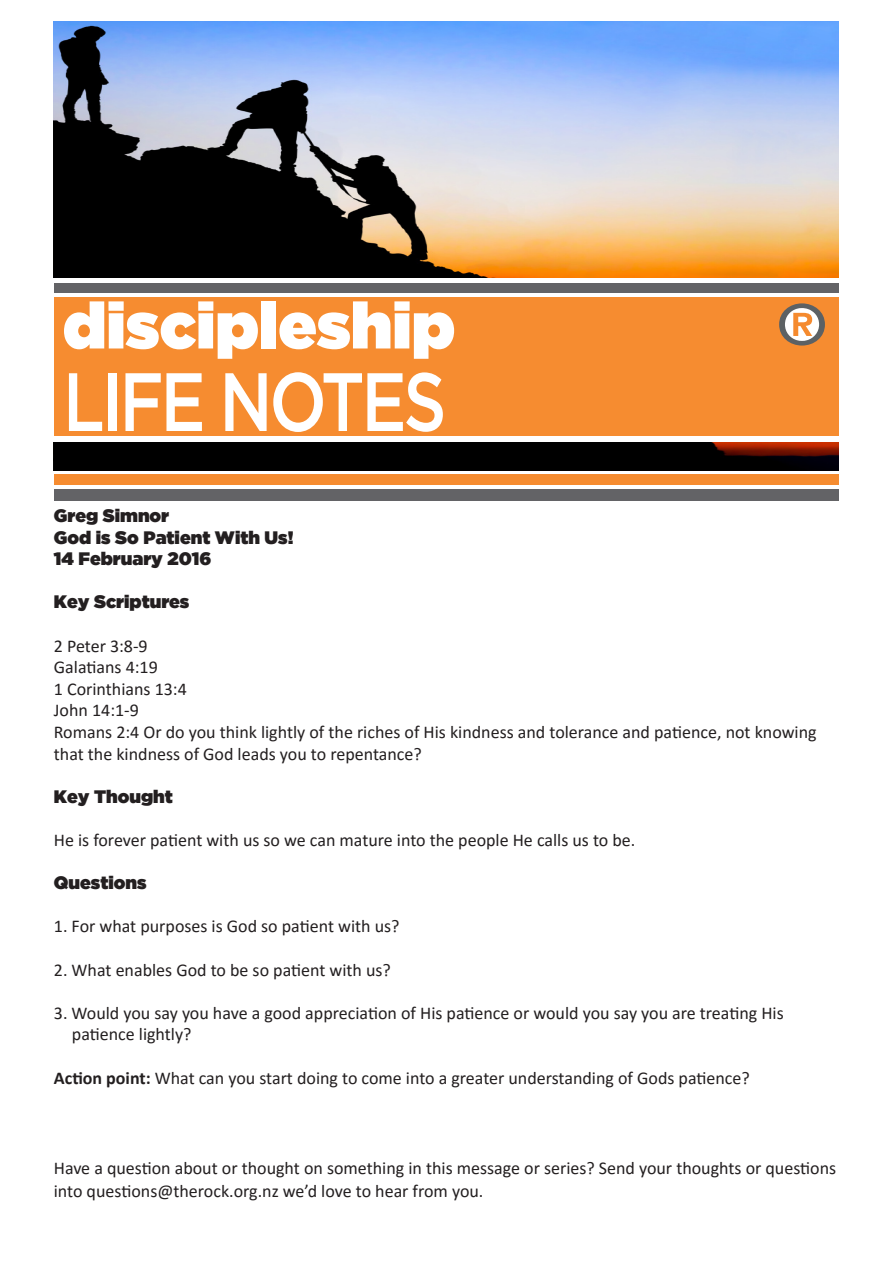
<style>
.page{position:relative;width:893px;height:1263px;background:#fff}
.page>*{position:absolute;margin:0;border:0;box-sizing:border-box;transform-origin:0 0}
.Subhead{font:500 82.5px "Gotham";letter-spacing:-.05em;color:#fff;scale:.82 1}
.t1{font:64.5px "Gotham Ultra";color:#fff}
.t2{font:18px/21.6px "Calibri";color:#231f20}
.t3{font:18px "Gotham Ultra";color:#231f20}
.s1{font-weight:700}
</style>
<div class="page">
<div style="left:54px;top:283px;width:785px;height:10px;background:#636366"></div>
<div style="left:54px;top:298px;width:784px;height:138px;background:#f68c30"></div>
<svg style="left:779px;top:303px;width:46px;height:43px"></svg>
<div style="left:54px;top:489px;width:785px;height:11px;background:#636366"></div>
<img style="left:54px;top:21px;width:785px;height:257px">
<img style="left:54px;top:442px;width:785px;height:29px">
<div style="left:54px;top:475px;width:785px;height:10px;background:#f68c30"></div>
<p class="t1" style="left:63px;top:288px;width:394px">discipleship</p>
<p class="Subhead" style="left:63px;top:355px;width:469px">LIFE NOTES</p>
<p class="t3" style="left:54px;top:505px;width:117px">Greg Simnor</p>
<p class="t3" style="left:54px;top:527px;width:241px">God is So Patient With Us!</p>
<p class="t3" style="left:54px;top:548px;width:159px">14 February 2016</p>
<p class="t3" style="left:54px;top:592px;width:137px">Key Scriptures</p>
<p class="t2" style="left:54px;top:634px;width:95px">2 Peter 3:8-9</p>
<p class="t2" style="left:54px;top:656px;width:105px">Galatians 4:19</p>
<p class="t2" style="left:54px;top:677px;width:134px">1 Corinthians 13:4</p>
<p class="t2" style="left:54px;top:699px;width:87px">John 14:1-9</p>
<p class="t2" style="left:54px;top:721px;width:764px">Romans 2:4 Or do you think lightly of the riches of His kindness and tolerance and patience, not knowing that the kindness of God leads you to repentance?</p>
<p class="t3" style="left:54px;top:786px;width:120px">Key Thought</p>
<p class="t2" style="left:54px;top:829px;width:583px">He is forever patient with us so we can mature into the people He calls us to be.</p>
<p class="t3" style="left:54px;top:872px;width:94px">Questions</p>
<p class="t2" style="left:54px;top:915px;width:347px">1. For what purposes is God so patient with us?</p>
<p class="t2" style="left:54px;top:958px;width:338px">2. What enables God to be so patient with us?</p>
<p class="t2" style="left:54px;top:1001px;width:731px">3. Would you say you have a good appreciation of His patience or would you say you are treating His</p>
<p class="t2" style="left:72px;top:1023px;width:121px">patience lightly?</p>
<p class="t2" style="left:54px;top:1066px;width:697px"><span class="s1">Action point:</span> What can you start doing to come into a greater understanding of Gods patience?</p>
<p class="t2" style="left:54px;top:1156px;width:784px;line-height:22.5px">Have a question about or thought on something in this message or series? Send your thoughts or questions into questions@therock.org.nz we’d love to hear from you.</p>
</div>
